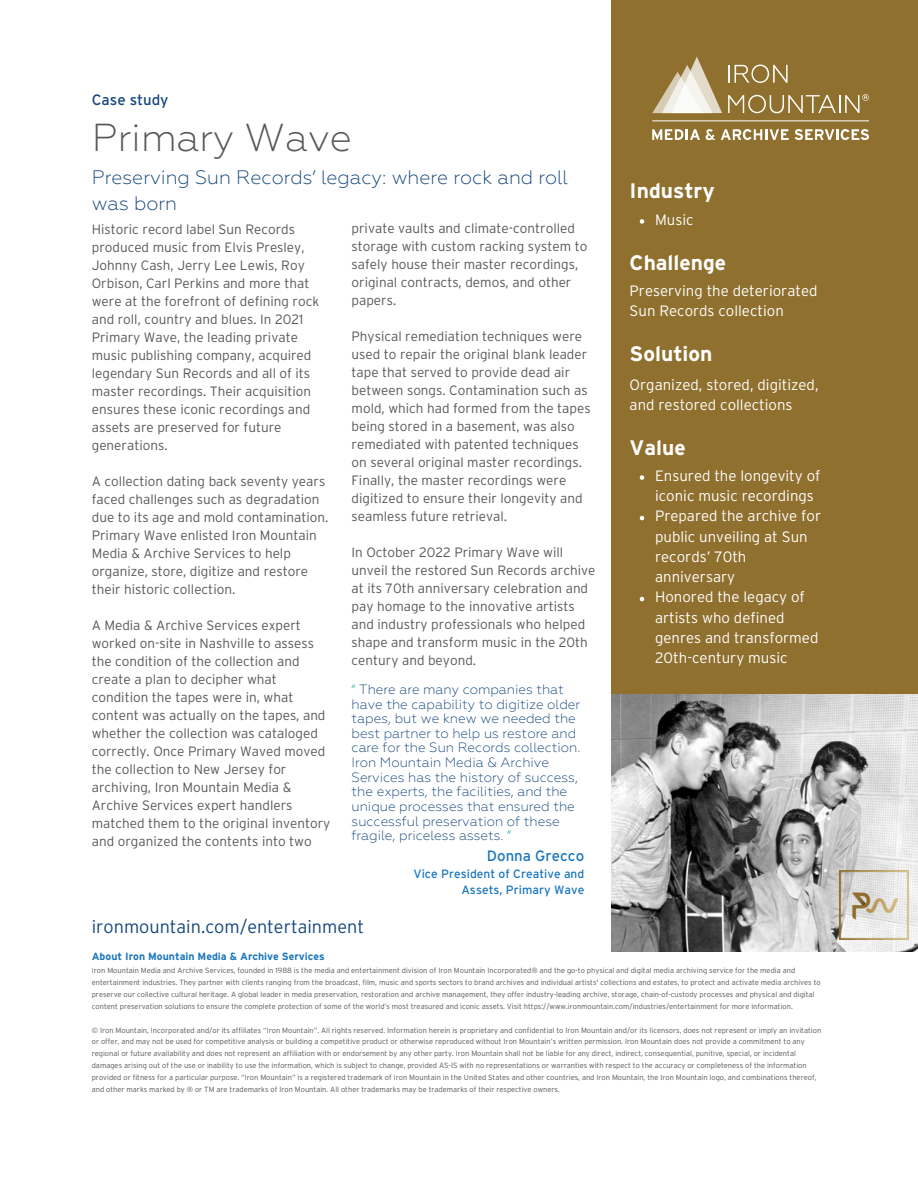
<style>
.page{position:relative;width:918px;height:1188px;background:#fff}
.page>*{position:absolute;margin:0;border:0;box-sizing:border-box;transform-origin:0 0}
.t1{font:300 39px "Geometria";color:#58585a}
.t2{font:700 21px "Interstate";color:#fff}
.t3{font:300 19.5px/25.8px "Geometria";color:#14477d}
.t4{font:300 18px "Interstate";color:#14477d}
.t5{font:300 15px/20.2px "Interstate";color:#fff}
.t6{font:15px "Interstate";letter-spacing:.005em;color:#1b76bc}
.t7{font:15px "Interstate";color:#14477d}
.t8{font:300 13.5px/18px "Interstate";color:#58585a}
.t9{font:300 13.5px/14.7px "Geometria";color:#14477d}
.t10{font:12px/16px "Interstate";letter-spacing:.005em;color:#1b76bc;text-align:right}
.t11{font:700 10.5px "Interstate";color:#1b76bc}
.t12{font:300 7.5px/11.9px "Interstate";color:#58585a}
.s1{color:#00a88d}
</style>
<div class="page">
<div style="left:611px;top:0;width:307px;height:694px;background:#90702e"></div>
<svg style="left:652px;top:57px;width:70px;height:56px"></svg>
<svg style="left:728px;top:65px;width:60px;height:18px"></svg>
<svg style="left:728px;top:94px;width:141px;height:19px"></svg>
<hr style="left:652px;top:121px;width:217px;height:1px;background:#fff">
<svg style="left:652px;top:129px;width:48px;height:11px"></svg>
<svg style="left:706px;top:129px;width:9px;height:11px"></svg>
<svg style="left:721px;top:129px;width:68px;height:11px"></svg>
<svg style="left:795px;top:129px;width:74px;height:11px"></svg>
<img style="left:611px;top:694px;width:307px;height:258px">
<img style="left:839px;top:870px;width:69px;height:69px">
<svg style="left:640px;top:219px;width:4px;height:5px"></svg>
<svg style="left:640px;top:475px;width:4px;height:5px"></svg>
<svg style="left:640px;top:516px;width:4px;height:4px"></svg>
<svg style="left:640px;top:597px;width:4px;height:4px"></svg>
<h5 class="t7" style="left:92px;top:93px;width:78px">Case study</h5>
<h5 class="t1" style="left:92px;top:121px;width:262px">Primary Wave</h5>
<h2 class="t3" style="left:92px;top:165px;width:478px">Preserving Sun Records’ legacy: where rock and roll was born</h2>
<h6 class="t8" style="left:92px;top:221px;width:229px">Historic record label Sun Records produced music from Elvis Presley, Johnny Cash, Jerry Lee Lewis, Roy Orbison, Carl Perkins and more that were at the forefront of defining rock and roll, country and blues. In 2021<br>Primary Wave, the leading private music publishing company, acquired legendary Sun Records and all of its master recordings. Their acquisition ensures these iconic recordings and assets are preserved for future generations.</h6>
<h6 class="t8" style="left:92px;top:473px;width:238px">A collection dating back seventy years faced challenges such as degradation due to its age and mold contamination.<br>Primary Wave enlisted Iron Mountain Media &amp; Archive Services to help organize, store, digitize and restore their historic collection.</h6>
<h6 class="t8" style="left:92px;top:617px;width:240px">A Media &amp; Archive Services expert worked on-site in Nashville to assess the condition of the collection and create a plan to decipher what condition the tapes were in, what content was actually on the tapes, and whether the collection was cataloged correctly. Once Primary Waved moved the collection to New Jersey for archiving, Iron Mountain Media &amp; Archive Services expert handlers matched them to the original inventory and organized the contents into two</h6>
<h2 class="t8" style="left:352px;top:220px;width:237px">private vaults and climate-controlled storage with custom racking system to safely house their master recordings, original contracts, demos, and other papers.</h2>
<h5 class="t8" style="left:352px;top:328px;width:241px">Physical remediation techniques were used to repair the original blank leader tape that served to provide dead air between songs. Contamination such as mold, which had formed from the tapes being stored in a basement, was also remediated with patented techniques on several original master recordings.<br>Finally, the master recordings were digitized to ensure their longevity and seamless future retrieval.</h5>
<h2 class="t8" style="left:352px;top:544px;width:245px">In October 2022 Primary Wave will unveil the restored Sun Records archive at its 70th anniversary celebration and pay homage to the innovative artists and industry professionals who helped shape and transform music in the 20th century and beyond.</h2>
<p class="t9" style="left:352px;top:683px;width:230px"><span class="s1">“</span> There are many companies that have the capability to digitize older tapes, but we knew we needed the best partner to help us restore and care for the Sun Records collection.<br>Iron Mountain Media &amp; Archive Services has the history of success, the experts, the facilities, and the unique processes that ensured the successful preservation of these fragile, priceless assets. <span class="s1">”</span></p>
<p class="t6" style="left:487px;top:849px;width:99px">Donna Grecco</p>
<p class="t10" style="left:413px;top:866px;width:172px">Vice President of Creative and<br>Assets, Primary Wave</p>
<h2 class="t2" style="left:630px;top:182px;width:87px">Industry</h2>
<h6 class="t5" style="left:655px;top:210px;width:40px">Music</h6>
<p class="t2" style="left:630px;top:253px;width:98px">Challenge</p>
<h6 class="t5" style="left:630px;top:281px;width:189px">Preserving the deteriorated<br>Sun Records collection</h6>
<p class="t2" style="left:630px;top:344px;width:84px">Solution</p>
<h6 class="t5" style="left:630px;top:375px;width:190px">Organized, stored, digitized, and restored collections</h6>
<h4 class="t2" style="left:630px;top:438px;width:58px">Value</h4>
<h5 class="t5" style="left:655px;top:466px;width:167px">Ensured the longevity of iconic music recordings</h5>
<p class="t5" style="left:655px;top:507px;width:168px">Prepared the archive for public unveiling at Sun records’ 70th anniversary</p>
<p class="t5" style="left:655px;top:588px;width:165px">Honored the legacy of artists who defined genres and transformed<br>20th-century music</p>
<p class="t4" style="left:92px;top:919px;width:274px">ironmountain.com/entertainment</p>
<p class="t11" style="left:92px;top:952px;width:235px">About Iron Mountain Media &amp; Archive Services</p>
<p class="t12" style="left:92px;top:965px;width:730px">Iron Mountain Media and Archive Services, founded in 1988 is the media and entertainment division of Iron Mountain Incorporated® and the go-to physical and digital media archiving service for the media and entertainment industries. They partner with clients ranging from the broadcast, film, music and sports sectors to brand archives and individual artists' collections and estates, to protect and activate media archives to preserve our collective cultural heritage. A global leader in media preservation, restoration and archive management, they offer industry-leading archive, storage, chain-of-custody processes and physical and digital content preservation solutions to ensure the complete protection of some of the world’s most treasured and iconic assets. Visit https://www.ironmountain.com/industries/entertainment for more information.</p>
<p class="t12" style="left:92px;top:1024px;width:731px">© Iron Mountain, Incorporated and/or its affiliates “Iron Mountain”. All rights reserved. Information herein is proprietary and confidential to Iron Mountain and/or its licensors, does not represent or imply an invitation or offer, and may not be used for competitive analysis or building a competitive product or otherwise reproduced without Iron Mountain’s written permission. Iron Mountain does not provide a commitment to any regional or future availability and does not represent an affiliation with or endorsement by any other party. Iron Mountain shall not be liable for any direct, indirect, consequential, punitive, special, or incidental damages arising out of the use or inability to use the information, which is subject to change, provided AS-IS with no representations or warranties with respect to the accuracy or completeness of the information provided or fitness for a particular purpose. “Iron Mountain” is a registered trademark of Iron Mountain in the United States and other countries, and Iron Mountain, the Iron Mountain logo, and combinations thereof, and other marks marked by ® or TM are trademarks of Iron Mountain. All other trademarks may be trademarks of their respective owners.</p>
</div>
